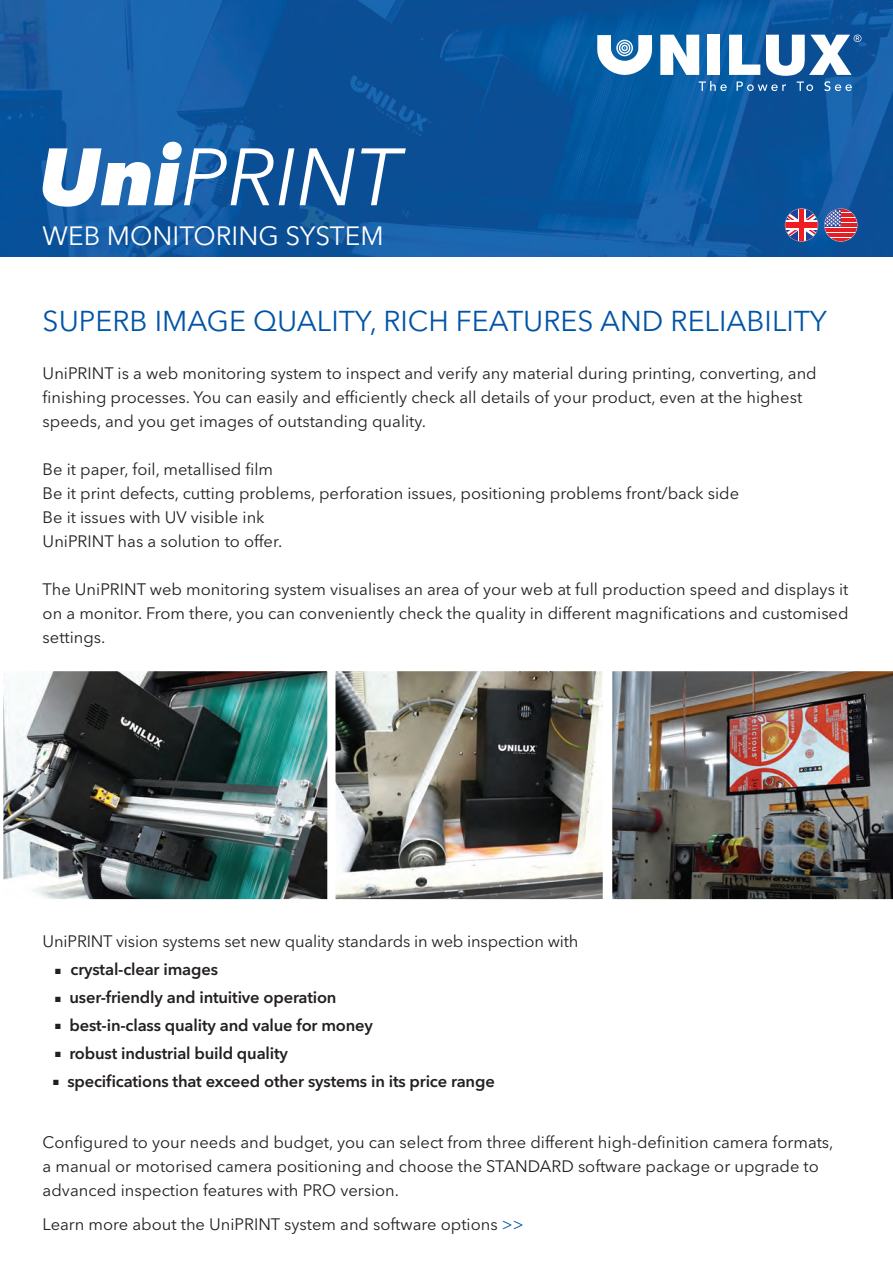
<style>
.page{position:relative;width:893px;height:1263px;background:#fff}
.page>*{position:absolute;margin:0;border:0;box-sizing:border-box;transform-origin:0 0}
.t1{font:28.5px "Avenir Next LT Pro";color:#0154a6}
.t2{font:26.25px "Avenir Next LT Pro";color:#fff}
.t3{font:16.5px/24px "Avenir Next LT Pro";color:#231f20}
.t4{font:600 16.5px "Avenir Next LT Pro";letter-spacing:-.01em;color:#231f20}
.s1{font-style:italic;color:#0154a6}
</style>
<div class="page">
<img style="left:0;top:0;width:893px;height:256px">
<svg style="left:597px;top:30px;width:269px;height:61px"></svg>
<svg style="left:43px;top:142px;width:363px;height:65px"></svg>
<div style="left:785px;top:208px;width:33px;height:34px;border:1px solid #a5a5aa;border-radius:50%"></div>
<svg style="left:785px;top:209px;width:33px;height:32px"></svg>
<svg style="left:785px;top:211px;width:33px;height:28px"></svg>
<div style="left:798px;top:209px;width:7px;height:32px;background:#fff"></div>
<div style="left:785px;top:220px;width:33px;height:10px;background:#fff"></div>
<div style="left:785px;top:222px;width:33px;height:6px;background:#ee1d23"></div>
<div style="left:799px;top:209px;width:5px;height:32px;background:#ee1d23"></div>
<div style="left:824px;top:208px;width:34px;height:34px;border:1px solid #a5a5aa;border-radius:50%"></div>
<svg style="left:825px;top:209px;width:32px;height:32px"></svg>
<hr style="left:825px;top:209px;width:32px;height:3px;background:#e61e24">
<hr style="left:825px;top:214px;width:32px;height:3px;background:#e61e24">
<hr style="left:825px;top:219px;width:32px;height:3px;background:#e61e24">
<hr style="left:825px;top:224px;width:32px;height:3px;background:#e61e24">
<hr style="left:825px;top:229px;width:32px;height:3px;background:#e61e24">
<hr style="left:825px;top:234px;width:32px;height:3px;background:#e61e24">
<hr style="left:825px;top:239px;width:32px;height:2px;background:#e61e24">
<svg style="left:825px;top:209px;width:16px;height:1px"></svg>
<svg style="left:825px;top:210px;width:16px;height:17px"></svg>
<img style="left:4px;top:672px;width:323px;height:226px">
<div style="left:0;top:668px;width:331px;height:234px;border:3px solid #fff"></div>
<img style="left:336px;top:672px;width:266px;height:226px">
<div style="left:332px;top:668px;width:274px;height:234px;border:3px solid #fff"></div>
<img style="left:612px;top:671px;width:281px;height:229px">
<h2 class="t2" style="left:43px;top:220px;width:342px">WEB MONITORING SYSTEM</h2>
<h1 class="t1" style="left:43px;top:304px;width:786px">SUPERB IMAGE QUALITY, RICH FEATURES AND RELIABILITY</h1>
<p class="t3" style="left:43px;top:361px;width:776px">UniPRINT is a web monitoring system to inspect and verify any material during printing, converting, and finishing processes. You can easily and efficiently check all details of your product, even at the highest speeds, and you get images of outstanding quality.</p>
<p class="t3" style="left:43px;top:457px;width:698px">Be it paper, foil, metallised film<br>Be it print defects, cutting problems, perforation issues, positioning problems front/back side Be it issues with UV visible ink<br>UniPRINT has a solution to offer.</p>
<p class="t3" style="left:43px;top:577px;width:807px;text-align:justify">The UniPRINT web monitoring system visualises an area of your web at full production speed and displays it on a monitor. From there, you can conveniently check the quality in different magnifications and customised settings.</p>
<p class="t3" style="left:43px;top:929px;width:537px">UniPRINT vision systems set new quality standards in web inspection with</p>
<p class="t4" style="left:55px;top:959px;width:164px">■ crystal-clear images</p>
<p class="t4" style="left:55px;top:987px;width:283px">■ user-friendly and intuitive operation</p>
<p class="t4" style="left:55px;top:1015px;width:319px">■ best-in-class quality and value for money</p>
<p class="t4" style="left:55px;top:1043px;width:234px">■ robust industrial build quality</p>
<p class="t4" style="left:53px;top:1071px;width:443px">■ specifications that exceed other systems in its price range</p>
<p class="t3" style="left:43px;top:1130px;width:792px">Configured to your needs and budget, you can select from three different high-definition camera formats, a manual or motorised camera positioning and choose the STANDARD software package or upgrade to advanced inspection features with PRO version.</p>
<p class="t3" style="left:43px;top:1212px;width:483px">Learn more about the UniPRINT system and software options <span class="s1">&gt;&gt;</span></p>
</div>
